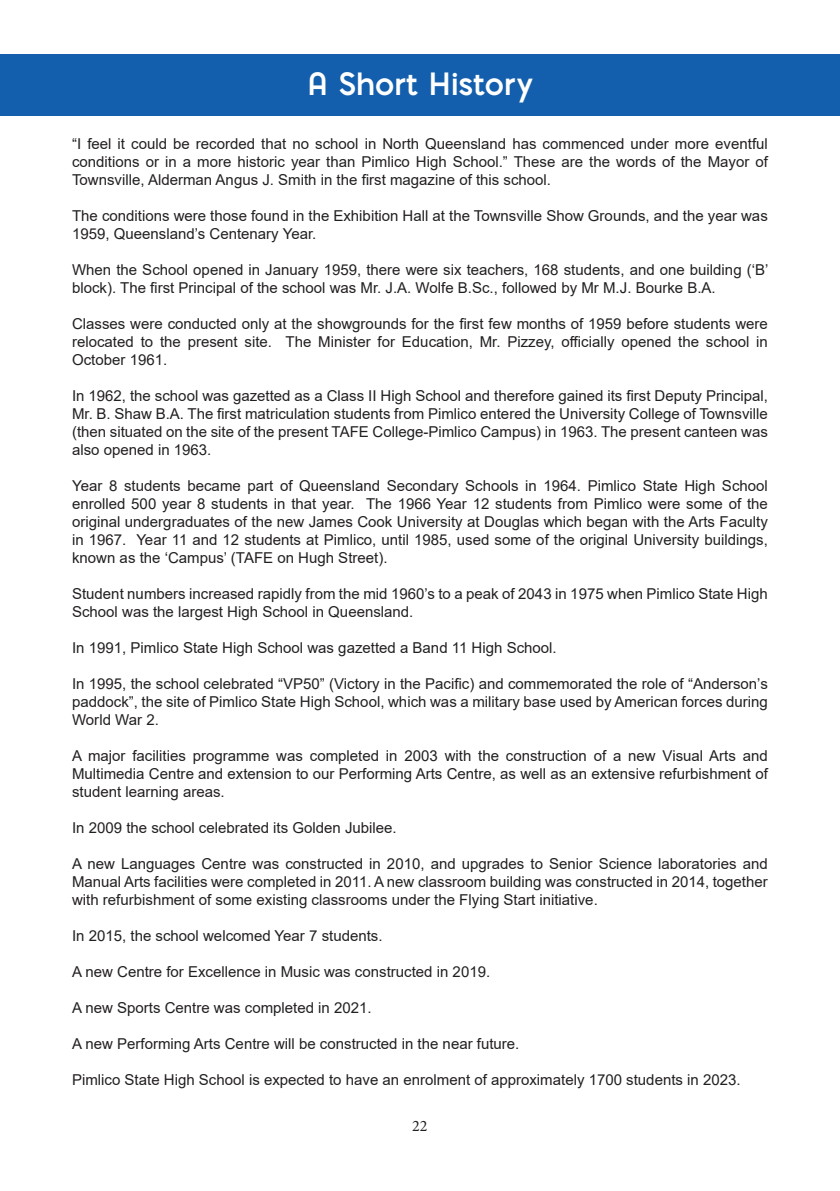
<style>
.page{position:relative;width:840px;height:1191px;background:#fff}
.page>*{position:absolute;margin:0;border:0;box-sizing:border-box;transform-origin:0 0}
.t1{font:700 30px "Pontiac";color:#fff}
.t2{font:16px "Minion Pro";color:#231f20}
.t3{font:15px/18px "Arial";color:#231f20;text-align:justify}
</style>
<div class="page">
<div style="left:0;top:55px;width:839px;height:61px;background:#135fad"></div>
<p class="t1" style="left:307px;top:62px;width:226px">A Short History</p>
<p class="t3" style="left:72px;top:135px;width:697px">“I feel it could be recorded that no school in North Queensland has commenced under more eventful conditions or in a more historic year than Pimlico High School.” These are the words of the Mayor of Townsville, Alderman Angus J. Smith in the first magazine of this school.</p>
<p class="t3" style="left:72px;top:207px;width:696px">The conditions were those found in the Exhibition Hall at the Townsville Show Grounds, and the year was<br>1959, Queensland’s Centenary Year.</p>
<p class="t3" style="left:72px;top:261px;width:697px">When the School opened in January 1959, there were six teachers, 168 students, and one building (‘B’ block). The first Principal of the school was Mr. J.A. Wolfe B.Sc., followed by Mr M.J. Bourke B.A.</p>
<p class="t3" style="left:72px;top:315px;width:697px">Classes were conducted only at the showgrounds for the first few months of 1959 before students were relocated to the present site. The Minister for Education, Mr. Pizzey, officially opened the school in October 1961.</p>
<p class="t3" style="left:72px;top:387px;width:697px">In 1962, the school was gazetted as a Class II High School and therefore gained its first Deputy Principal, Mr. B. Shaw B.A. The first matriculation students from Pimlico entered the University College of Townsville (then situated on the site of the present TAFE College-Pimlico Campus) in 1963. The present canteen was also opened in 1963.</p>
<p class="t3" style="left:72px;top:477px;width:697px">Year 8 students became part of Queensland Secondary Schools in 1964. Pimlico State High School enrolled 500 year 8 students in that year. The 1966 Year 12 students from Pimlico were some of the original undergraduates of the new James Cook University at Douglas which began with the Arts Faculty in 1967. Year 11 and 12 students at Pimlico, until 1985, used some of the original University buildings, known as the ‘Campus’ (TAFE on Hugh Street).</p>
<p class="t3" style="left:72px;top:585px;width:696px">Student numbers increased rapidly from the mid 1960’s to a peak of 2043 in 1975 when Pimlico State High<br>School was the largest High School in Queensland.</p>
<p class="t3" style="left:72px;top:639px;width:486px">In 1991, Pimlico State High School was gazetted a Band 11 High School.</p>
<p class="t3" style="left:72px;top:675px;width:697px">In 1995, the school celebrated “VP50” (Victory in the Pacific) and commemorated the role of “Anderson’s paddock”, the site of Pimlico State High School, which was a military base used by American forces during World War 2.</p>
<p class="t3" style="left:72px;top:747px;width:697px">A major facilities programme was completed in 2003 with the construction of a new Visual Arts and Multimedia Centre and extension to our Performing Arts Centre, as well as an extensive refurbishment of student learning areas.</p>
<p class="t3" style="left:72px;top:819px;width:326px">In 2009 the school celebrated its Golden Jubilee.</p>
<p class="t3" style="left:72px;top:855px;width:697px">A new Languages Centre was constructed in 2010, and upgrades to Senior Science laboratories and Manual Arts facilities were completed in 2011. A new classroom building was constructed in 2014, together with refurbishment of some existing classrooms under the Flying Start initiative.</p>
<p class="t3" style="left:72px;top:927px;width:312px">In 2015, the school welcomed Year 7 students.</p>
<p class="t3" style="left:72px;top:963px;width:419px">A new Centre for Excellence in Music was constructed in 2019.</p>
<p class="t3" style="left:72px;top:999px;width:301px">A new Sports Centre was completed in 2021.</p>
<p class="t3" style="left:72px;top:1035px;width:448px">A new Performing Arts Centre will be constructed in the near future.</p>
<p class="t3" style="left:72px;top:1071px;width:669px">Pimlico State High School is expected to have an enrolment of approximately 1700 students in 2023.</p>
<p class="t2" style="left:412px;top:1114px;width:17px">22</p>
</div>
